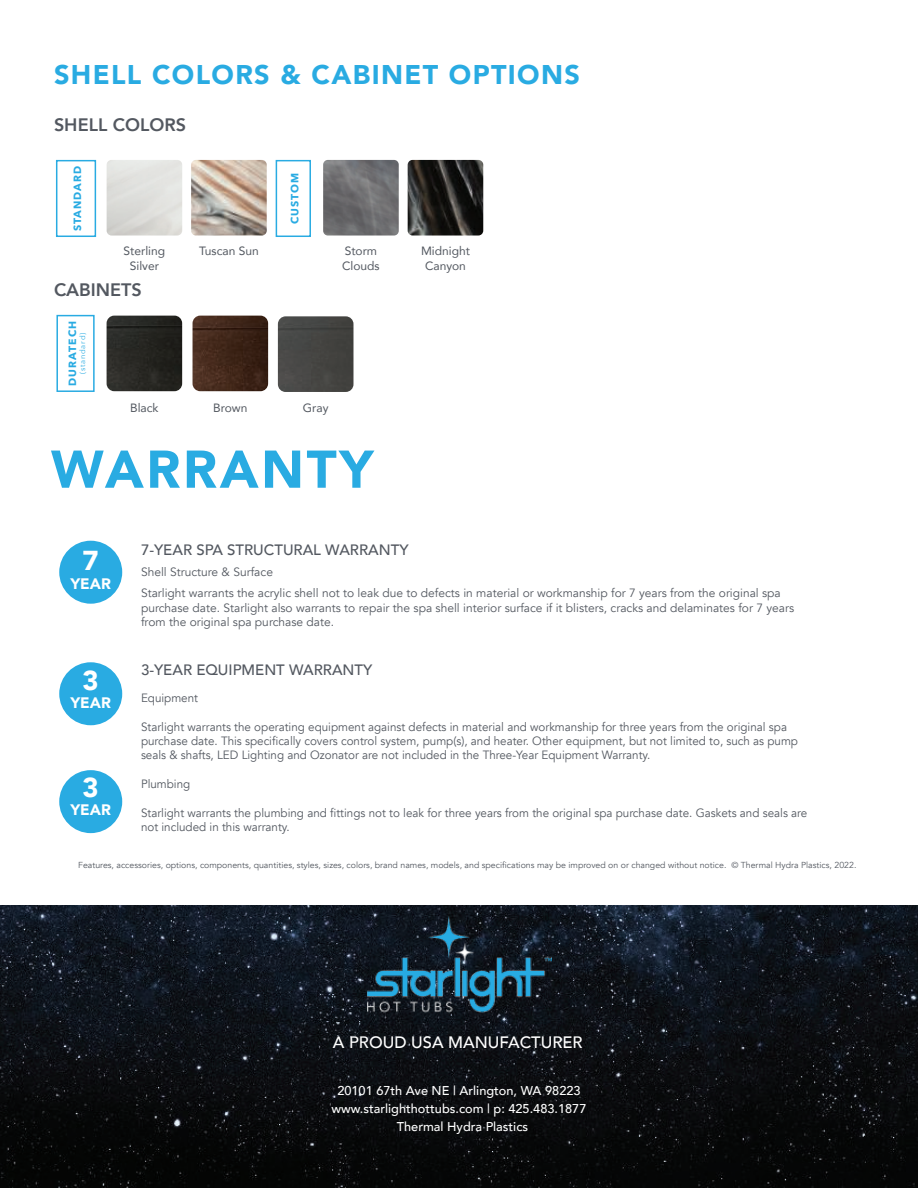
<style>
.page{position:relative;width:918px;height:1188px;background:#fff}
.page>*{position:absolute;margin:0;border:0;box-sizing:border-box;transform-origin:0 0}
.t1{font:900 52.5px "Avenir";letter-spacing:.05em;color:#29abe2}
.t2{font:900 27.3px "Avenir";color:#fff}
.t3{font:900 27px "Avenir";letter-spacing:.05em;color:#29abe2}
.t4{font:800 18px "Avenir";color:#535860}
.t5{font:500 16.5px "Avenir";color:#fff}
.t6{font:900 15.15px "Avenir";color:#fff}
.t7{font:500 15px "Avenir";color:#535860}
.t8{font:500 12.75px/18px "Avenir";color:#fff;text-align:center}
.t9{font:12px/14.4px "Avenir";color:#535860}
.t10{font:12px/14.4px "Avenir";color:#535860;text-align:center}
.t11{font:700 10.5px "Avenir Next";letter-spacing:.1em;color:#29abe2}
.t12{font:8.7px "Avenir";color:#535860}
.t13{font:7.5px "Avenir Next";letter-spacing:.1em;color:#29abe2}
</style>
<div class="page">
<img style="left:0;top:905px;width:918px;height:283px">
<div style="left:59px;top:662px;width:63px;height:63px;background:#29abe2;border-radius:50%"></div>
<div style="left:59px;top:770px;width:63px;height:63px;background:#29abe2;border-radius:50%"></div>
<div style="left:59px;top:541px;width:63px;height:63px;background:#29abe2;border-radius:50%"></div>
<img style="left:366px;top:917px;width:186px;height:99px">
<img style="left:191px;top:160px;width:76px;height:76px">
<img style="left:408px;top:160px;width:75px;height:76px">
<img style="left:323px;top:160px;width:76px;height:76px">
<svg style="left:56px;top:314px;width:39px;height:78px"></svg>
<img style="left:193px;top:316px;width:75px;height:75px">
<img style="left:278px;top:316px;width:75px;height:76px">
<img style="left:107px;top:316px;width:75px;height:75px">
<svg style="left:55px;top:159px;width:42px;height:78px"></svg>
<svg style="left:275px;top:159px;width:36px;height:78px"></svg>
<h3 class="t3" style="left:54px;top:59px;width:527px">SHELL COLORS &amp; CABINET OPTIONS</h3>
<h3 class="t4" style="left:54px;top:115px;width:134px">SHELL COLORS</h3>
<p class="t11" style="left:72px;top:231px;width:67px;rotate:-90deg">STANDARD</p>
<p class="t11" style="left:289px;top:224px;width:53px;rotate:-90deg">CUSTOM</p>
<p class="t10" style="left:124px;top:245px;width:43px">Sterling<br>Silver</p>
<p class="t10" style="left:199px;top:245px;width:61px">Tuscan Sun</p>
<p class="t10" style="left:421px;top:245px;width:50px">Midnight<br>Canyon</p>
<p class="t10" style="left:342px;top:245px;width:39px;text-align:left">Storm<br>Clouds</p>
<h3 class="t4" style="left:54px;top:279px;width:89px">CABINETS</h3>
<p class="t11" style="left:67px;top:386px;width:67px;rotate:-90deg">DURATECH</p>
<p class="t13" style="left:80px;top:374px;width:43px;rotate:-90deg">(standard)</p>
<p class="t10" style="left:130px;top:401px;width:30px">Black</p>
<p class="t10" style="left:213px;top:401px;width:36px">Brown</p>
<p class="t10" style="left:303px;top:401px;width:27px">Gray</p>
<h1 class="t1" style="left:51px;top:439px;width:324px">WARRANTY</h1>
<h2 class="t2" style="left:83px;top:545px;width:18px">7</h2>
<p class="t6" style="left:70px;top:574px;width:42px">YEAR</p>
<h2 class="t2" style="left:83px;top:664px;width:18px">3</h2>
<p class="t6" style="left:70px;top:694px;width:42px">YEAR</p>
<h2 class="t2" style="left:83px;top:771px;width:18px">3</h2>
<p class="t6" style="left:70px;top:801px;width:42px">YEAR</p>
<p class="t7" style="left:141px;top:543px;width:269px">7-YEAR SPA STRUCTURAL WARRANTY</p>
<p class="t9" style="left:141px;top:563px;width:641px;line-height:21.1px">Shell Structure &amp; Surface<br>Starlight warrants the acrylic shell not to leak due to defects in material or workmanship for 7 years from the original spa</p>
<p class="t9" style="left:141px;top:602px;width:655px">purchase date. Starlight also warrants to repair the spa shell interior surface if it blisters, cracks and delaminates for 7 years from the original spa purchase date.</p>
<p class="t7" style="left:141px;top:663px;width:233px">3-YEAR EQUIPMENT WARRANTY</p>
<p class="t9" style="left:141px;top:692px;width:59px">Equipment</p>
<p class="t9" style="left:141px;top:720px;width:659px">Starlight warrants the operating equipment against defects in material and workmanship for three years from the original spa purchase date. This specifically covers control system, pump(s), and heater. Other equipment, but not limited to, such as pump seals &amp; shafts, LED Lighting and Ozonator are not included in the Three-Year Equipment Warranty.</p>
<p class="t9" style="left:141px;top:778px;width:51px">Plumbing</p>
<p class="t9" style="left:141px;top:806px;width:668px">Starlight warrants the plumbing and fittings not to leak for three years from the original spa purchase date. Gaskets and seals are not included in this warranty.</p>
<p class="t12" style="left:78px;top:860px;width:780px">Features, accessories, options, components, quantities, styles, sizes, colors, brand names, models, and specifications may be improved on or changed without notice. © Thermal Hydra Plastics, 2022.</p>
<h3 class="t5" style="left:333px;top:1036px;width:251px">A PROUD USA MANUFACTURER</h3>
<p class="t8" style="left:332px;top:1083px;width:256px">20101 67th Ave NE | Arlington, WA 98223 www.starlighthottubs.com | p: 425.483.1877<br>Thermal Hydra Plastics</p>
</div>
